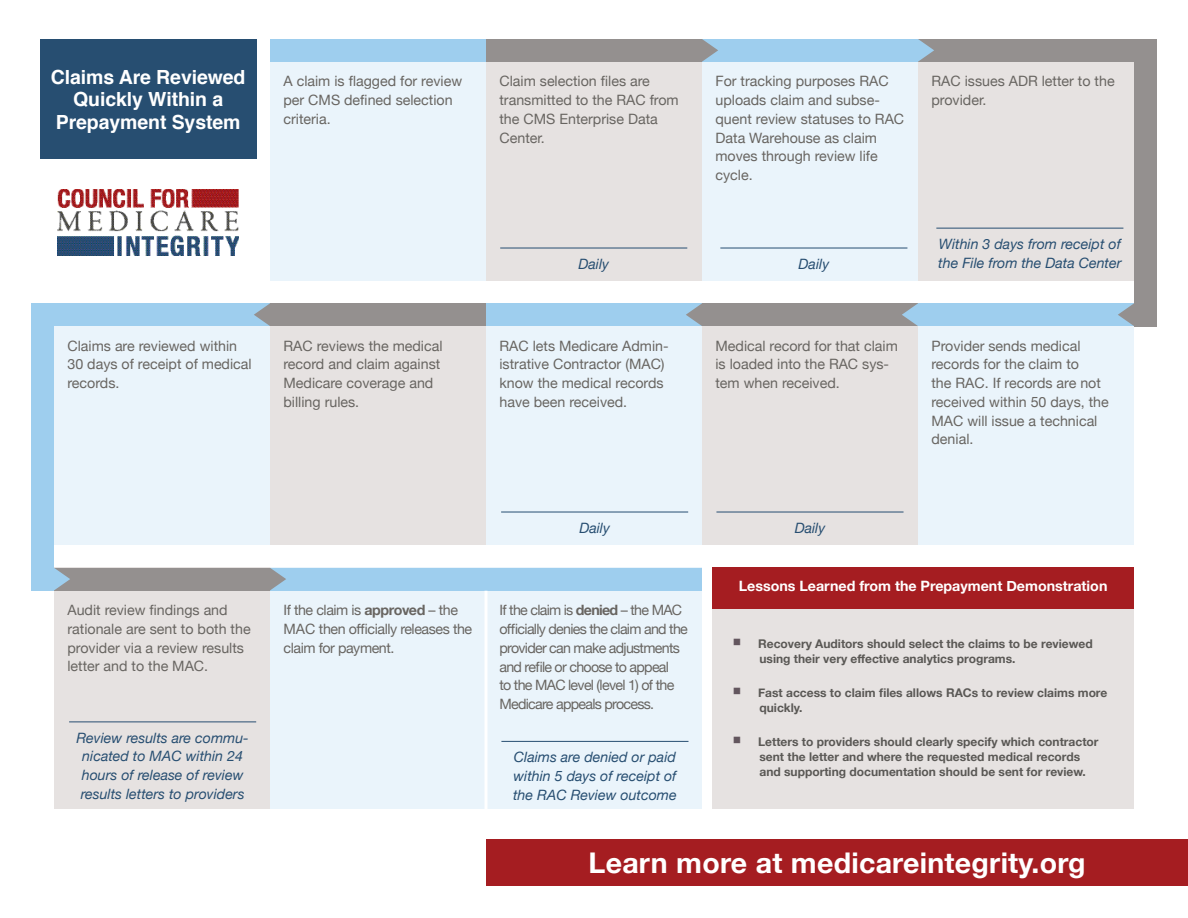
<style>
.page{position:relative;width:1188px;height:918px;background:#fff}
.page>*{position:absolute;margin:0;border:0;box-sizing:border-box;transform-origin:0 0}
.Section_Header{font:700 28.5px "Helvetica Neue";letter-spacing:.01em;color:#fff}
.t1{font:700 19.5px/22.5px "Helvetica";letter-spacing:-.005em;color:#fff;text-align:center}
.Body{font:14.25px/18.8px "Helvetica Neue";color:#686561}
.Time{font:italic 14.25px/18.8px "Helvetica Neue";color:#274e71}
.Body-2{font:14.25px/18.8px "Helvetica Neue";letter-spacing:-.05em;color:#686561}
.Body-3{font:14.25px/18.8px "Helvetica Neue";letter-spacing:-.03em;color:#686561}
.Chart_Title{font:700 14.25px "Helvetica Neue";color:#fff}
.t2{font:700 12px/15px "Helvetica Neue";color:#5a5855}
.s1{font-weight:700}
</style>
<div class="page">
<div style="left:486px;top:568px;width:216px;height:241px;background:#eaf4fb"></div>
<div style="left:270px;top:568px;width:216px;height:241px;background:#eaf4fb"></div>
<div style="left:40px;top:39px;width:216px;height:120px;background:#274e71"></div>
<div style="left:486px;top:839px;width:702px;height:47px;background:#a51d21"></div>
<div style="left:270px;top:39px;width:216px;height:241px;background:#eaf4fb"></div>
<div style="left:486px;top:303px;width:216px;height:242px;background:#eaf4fb"></div>
<div style="left:54px;top:303px;width:216px;height:242px;background:#eaf4fb"></div>
<div style="left:702px;top:39px;width:216px;height:241px;background:#eaf4fb"></div>
<div style="left:918px;top:303px;width:216px;height:242px;background:#eaf4fb"></div>
<div style="left:486px;top:39px;width:216px;height:241px;background:#e6e2e1"></div>
<div style="left:702px;top:303px;width:216px;height:242px;background:#e6e2e1"></div>
<div style="left:918px;top:39px;width:216px;height:241px;background:#e6e2e1"></div>
<div style="left:486px;top:303px;width:216px;height:23px;background:#9eceee"></div>
<div style="left:270px;top:568px;width:432px;height:22px;background:#9eceee"></div>
<div style="left:54px;top:568px;width:216px;height:241px;background:#e6e2e1"></div>
<div style="left:702px;top:303px;width:216px;height:23px;background:#94908f"></div>
<svg style="left:686px;top:303px;width:16px;height:23px"></svg>
<div style="left:702px;top:39px;width:216px;height:23px;background:#9eceee"></div>
<div style="left:54px;top:568px;width:216px;height:22px;background:#94908f"></div>
<svg style="left:270px;top:568px;width:16px;height:22px"></svg>
<div style="left:918px;top:303px;width:216px;height:23px;background:#9eceee"></div>
<svg style="left:902px;top:303px;width:16px;height:23px"></svg>
<div style="left:918px;top:39px;width:216px;height:23px;background:#94908f"></div>
<div style="left:31px;top:303px;width:239px;height:23px;background:#9eceee"></div>
<div style="left:1134px;top:39px;width:23px;height:287px;background:#94908f"></div>
<svg style="left:1118px;top:303px;width:16px;height:23px"></svg>
<div style="left:31px;top:303px;width:23px;height:287px;background:#9eceee"></div>
<svg style="left:54px;top:568px;width:16px;height:22px"></svg>
<div style="left:486px;top:39px;width:216px;height:23px;background:#94908f"></div>
<svg style="left:702px;top:39px;width:16px;height:23px"></svg>
<div style="left:270px;top:39px;width:216px;height:23px;background:#9eceee"></div>
<svg style="left:918px;top:39px;width:16px;height:23px"></svg>
<img style="left:58px;top:189px;width:181px;height:66px">
<hr style="left:500px;top:248px;width:187px;height:1px;background:#274e71">
<hr style="left:720px;top:248px;width:187px;height:1px;background:#274e71">
<hr style="left:501px;top:512px;width:187px;height:1px;background:#274e71">
<hr style="left:716px;top:512px;width:188px;height:1px;background:#274e71">
<hr style="left:936px;top:228px;width:187px;height:1px;background:#274e71">
<hr style="left:69px;top:722px;width:187px;height:1px;background:#274e71">
<hr style="left:501px;top:741px;width:187px;height:1px;background:#274e71">
<hr style="left:484px;top:591px;width:4px;height:218px;background:#fff">
<div style="left:270px;top:303px;width:216px;height:242px;background:#e6e2e1"></div>
<div style="left:270px;top:303px;width:216px;height:23px;background:#94908f"></div>
<svg style="left:254px;top:303px;width:16px;height:23px"></svg>
<div style="left:712px;top:609px;width:422px;height:200px;background:#e6e2e1"></div>
<div style="left:712px;top:568px;width:422px;height:41px;background:#a51d21"></div>
<p class="t1" style="left:51px;top:66px;width:196px">Claims Are Reviewed<br>Quickly Within a<br>Prepayment System</p>
<p class="Body" style="left:68px;top:337px;width:186px">Claims are reviewed within<br>30 days of receipt of medical records.</p>
<p class="Body" style="left:68px;top:601px;width:185px">Audit review findings and rationale are sent to both the provider via a review results letter and to the MAC.</p>
<p class="Time" style="left:76px;top:729px;width:174px">Review results are commu&shy;nicated to MAC within 24 hours of release of review results letters to providers</p>
<p class="Body" style="left:284px;top:73px;width:180px">A claim is flagged for review per CMS defined selection criteria.</p>
<p class="Body" style="left:284px;top:337px;width:161px">RAC reviews the medical record and claim against<br>Medicare coverage and billing rules.</p>
<p class="Body" style="left:500px;top:73px;width:181px">Claim selection files are transmitted to the RAC from the CMS Enterprise Data<br>Center.</p>
<p class="Body" style="left:716px;top:73px;width:190px">For tracking purposes RAC uploads claim and subse&shy;quent review statuses to RAC<br>Data Warehouse as claim moves through review life cycle.</p>
<p class="Time" style="left:578px;top:255px;width:32px">Daily</p>
<p class="Time" style="left:799px;top:255px;width:32px">Daily</p>
<p class="Body" style="left:500px;top:337px;width:171px">RAC lets Medicare Admin&shy;istrative Contractor (MAC) know the medical records have been received.</p>
<p class="Body" style="left:716px;top:337px;width:184px">Medical record for that claim is loaded into the RAC sys&shy;tem when received.</p>
<p class="Body" style="left:932px;top:73px;width:185px">RAC issues ADR letter to the provider.</p>
<p class="Time" style="left:938px;top:235px;width:185px">Within 3 days from receipt of the File from the Data Center</p>
<p class="Body" style="left:932px;top:337px;width:179px">Provider sends medical records for the claim to<br>the RAC. If records are not received within 50 days, the<br>MAC will issue a technical denial.</p>
<p class="Body-3" style="left:284px;top:602px;width:190px">If the claim is <span class="s1">approved</span> – the<br>MAC then officially releases the claim for payment.</p>
<p class="Time" style="left:579px;top:519px;width:32px">Daily</p>
<p class="Time" style="left:795px;top:519px;width:32px">Daily</p>
<p class="Body-2" style="left:500px;top:602px;width:190px">If the claim is <span class="s1">denied</span> – the MAC officially denies the claim and the provider can make adjustments and refile or choose to appeal<br>to the MAC level (level 1) of the<br>Medicare appeals process.</p>
<p class="Time" style="left:513px;top:748px;width:165px;text-align:justify">Claims are denied or paid within 5 days of receipt of the RAC Review outcome</p>
<p class="Chart_Title" style="left:739px;top:575px;width:370px">Lessons Learned from the Prepayment Demonstration</p>
<p class="t2" style="left:758px;top:636px;width:336px">Recovery Auditors should select the claims to be reviewed using their very effective analytics programs.</p>
<p class="t2" style="left:758px;top:686px;width:351px">Fast access to claim files allows RACs to review claims more quickly.</p>
<p class="t2" style="left:758px;top:735px;width:342px">Letters to providers should clearly specify which contractor sent the letter and where the requested medical records and supporting documentation should be sent for review.</p>
<p class="Section_Header" style="left:589px;top:840px;width:498px">Learn more at medicareintegrity.org</p>
</div>
